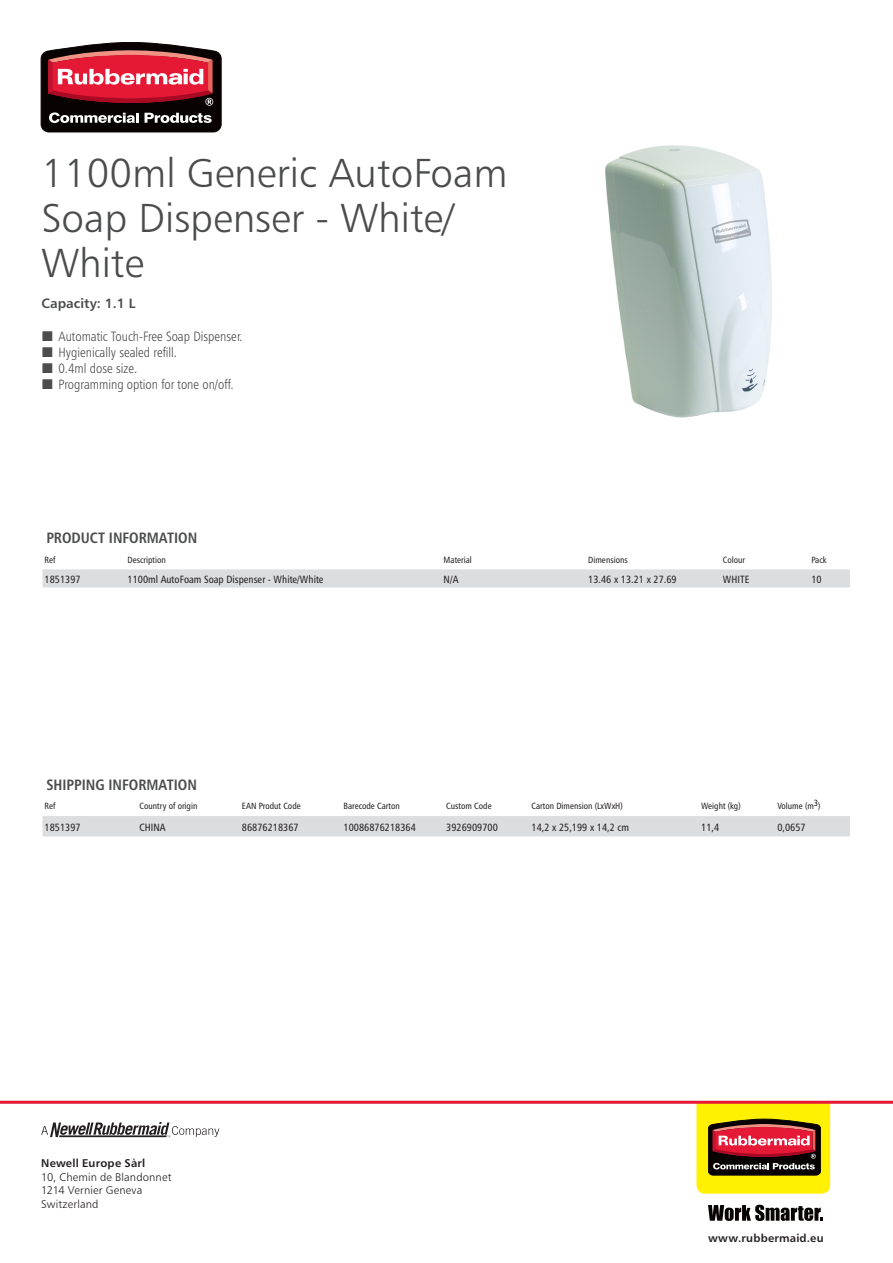
<style>
.page{position:relative;width:893px;height:1263px;background:#fff}
.page>*{position:absolute;margin:0;border:0;box-sizing:border-box;transform-origin:0 0}
.t1{font:40.5px/45px "Humanist 777 BT Light B";color:#4b4c4d}
.t2{font:15px "Humanist 777 BT Bold Condensed B";color:#4b4c4d}
.t3{font:13.5px "Humanist 777 BT Light Condensed B";color:#4b4c4d}
.t4{font:13.5px "Humanist 777 BT Bold B";color:#4b4c4d}
.t5{font:11.25px "Humanist 777 BT Light B";letter-spacing:.015em;color:#231f20}
.t6{font:11.25px "Humanist 777 BT Bold B";letter-spacing:.02em;color:#231f20}
.t7{font:10.5px "Humanist 777 BT Roman Condensed B";color:#231f20}
.t8{font:9px "Humanist 777 BT Roman Condensed B";color:#231f20}
</style>
<div class="page">
<svg style="left:41px;top:1122px;width:178px;height:15px"></svg>
<svg style="left:696px;top:1104px;width:134px;height:90px"></svg>
<svg style="left:708px;top:1205px;width:115px;height:16px"></svg>
<svg style="left:41px;top:42px;width:180px;height:90px"></svg>
<div style="left:43px;top:569px;width:807px;height:18px;background:#dcdddf"></div>
<div style="left:43px;top:816px;width:807px;height:20px;background:#dcdddf"></div>
<hr style="left:0;top:1101px;width:893px;height:3px;background:#e51836">
<img style="left:605px;top:145px;width:166px;height:273px">
<p class="t1" style="left:41px;top:150px;width:468px">1100ml Generic AutoFoam<br>Soap Dispenser - White/<br>White</p>
<p class="t4" style="left:41px;top:295px;width:96px">Capacity: 1.1 L</p>
<p class="t3" style="left:58px;top:328px;width:186px">Automatic Touch-Free Soap Dispenser.</p>
<p class="t3" style="left:58px;top:344px;width:120px">Hygienically sealed refill.</p>
<p class="t3" style="left:58px;top:360px;width:80px">0.4ml dose size.</p>
<p class="t3" style="left:58px;top:376px;width:177px">Programming option for tone on/off.</p>
<p class="t2" style="left:46px;top:528px;width:153px">PRODUCT INFORMATION</p>
<p class="t8" style="left:45px;top:554px;width:12px">Ref</p>
<p class="t8" style="left:128px;top:554px;width:40px">Description</p>
<p class="t8" style="left:444px;top:554px;width:30px">Material</p>
<p class="t8" style="left:588px;top:554px;width:41px">Dimensions</p>
<p class="t8" style="left:723px;top:554px;width:24px">Colour</p>
<p class="t8" style="left:811px;top:554px;width:17px">Pack</p>
<p class="t7" style="left:45px;top:572px;width:38px">1851397</p>
<p class="t7" style="left:128px;top:572px;width:198px">1100ml AutoFoam Soap Dispenser - White/White</p>
<p class="t7" style="left:444px;top:572px;width:16px">N/A</p>
<p class="t7" style="left:588px;top:572px;width:90px">13.46 x 13.21 x 27.69</p>
<p class="t7" style="left:723px;top:572px;width:28px">WHITE</p>
<p class="t7" style="left:811px;top:572px;width:12px">10</p>
<p class="t2" style="left:46px;top:775px;width:152px">SHIPPING INFORMATION</p>
<p class="t8" style="left:45px;top:801px;width:12px">Ref</p>
<p class="t8" style="left:139px;top:801px;width:59px">Country of origin</p>
<p class="t8" style="left:242px;top:801px;width:60px">EAN Produt Code</p>
<p class="t8" style="left:344px;top:801px;width:58px">Barecode Carton</p>
<p class="t8" style="left:446px;top:801px;width:47px">Custom Code</p>
<p class="t8" style="left:531px;top:801px;width:93px">Carton Dimension (LxWxH)</p>
<p class="t8" style="left:701px;top:801px;width:41px">Weight (kg)</p>
<p class="t8" style="left:777px;top:801px;width:45px">Volume (m3)</p>
<p class="t7" style="left:45px;top:820px;width:38px">1851397</p>
<p class="t7" style="left:139px;top:820px;width:28px">CHINA</p>
<p class="t7" style="left:242px;top:820px;width:58px">86876218367</p>
<p class="t7" style="left:344px;top:820px;width:74px">10086876218364</p>
<p class="t7" style="left:446px;top:820px;width:53px">3926909700</p>
<p class="t7" style="left:531px;top:820px;width:99px">14,2 x 25,199 x 14,2 cm</p>
<p class="t7" style="left:701px;top:820px;width:20px">11,4</p>
<p class="t7" style="left:777px;top:820px;width:30px">0,0657</p>
<p class="t6" style="left:41px;top:1156px;width:106px">Newell Europe Sàrl</p>
<p class="t5" style="left:41px;top:1170px;width:132px">10, Chemin de Blandonnet</p>
<p class="t5" style="left:41px;top:1183px;width:103px">1214 Vernier Geneva</p>
<p class="t5" style="left:41px;top:1197px;width:59px">Switzerland</p>
<p class="t6" style="left:708px;top:1231px;width:117px">www.rubbermaid.eu</p>
</div>
